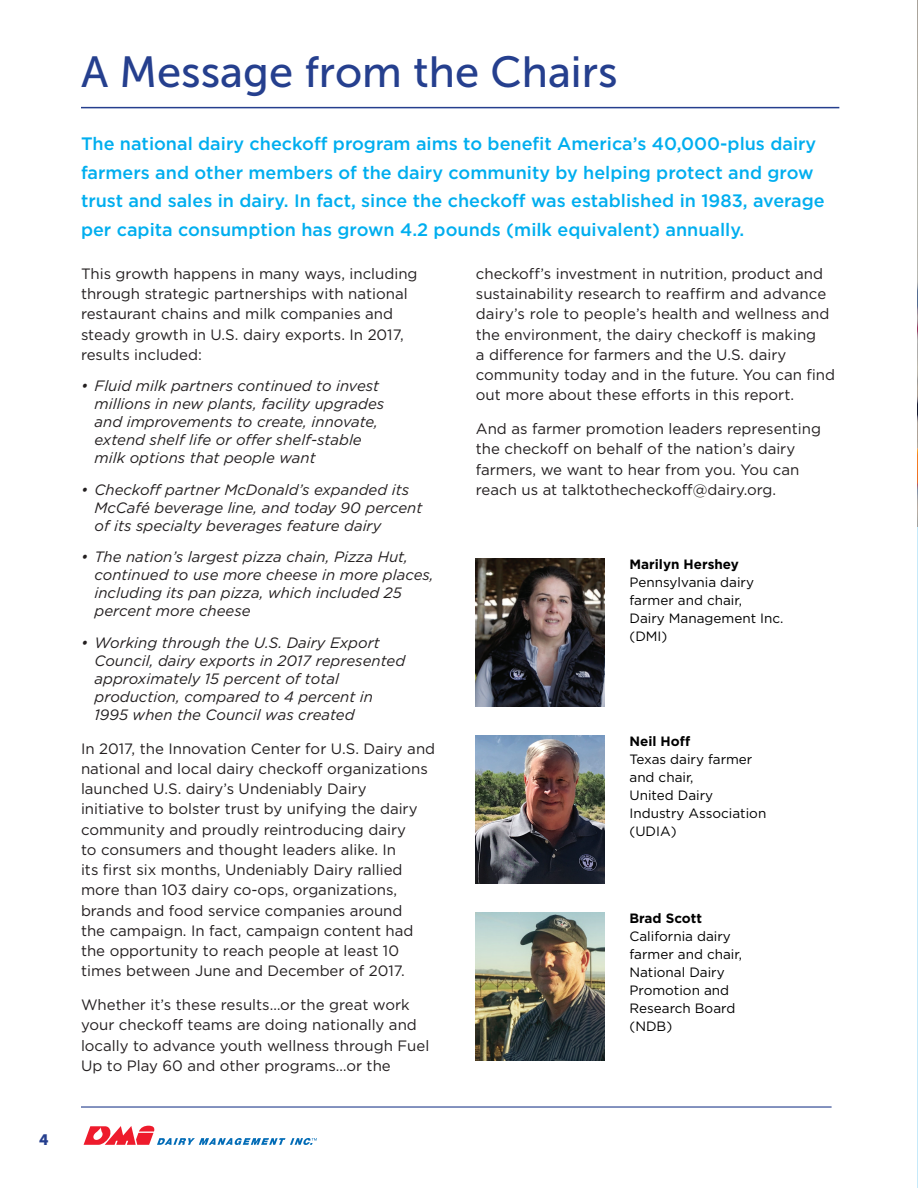
<style>
.page{position:relative;width:918px;height:1188px;background:#fff}
.page>*{position:absolute;margin:0;border:0;box-sizing:border-box;transform-origin:0 0}
.t1{font:43.5px "Museo Sans 500";color:#253f8e}
.t2{font:500 18px/28.5px "Gotham";color:#00aeef}
.t3{font:15px/20.2px "Gotham";color:#231f20}
.t4{font:italic 15px/18px "Gotham";color:#231f20}
.t5{font:15px "Museo Sans 900";color:#253f8e}
.t6{font:13.5px/18px "Gotham";color:#000}
.t7{font:700 13.5px "Gotham";color:#000}
</style>
<div class="page">
<hr style="left:81px;top:1106px;width:751px;height:2px;background:#253f8e">
<svg style="left:84px;top:1126px;width:233px;height:19px"></svg>
<hr style="left:917px;top:495px;width:1px;height:693px;background:#c6eafa">
<hr style="left:81px;top:107px;width:758px;height:1px;background:#253f8e">
<img style="left:476px;top:558px;width:128px;height:149px">
<img style="left:476px;top:735px;width:128px;height:149px">
<img style="left:476px;top:912px;width:128px;height:149px">
<img style="left:917px;top:0;width:1px;height:526px">
<p class="t5" style="left:39px;top:1131px;width:11px">4</p>
<h1 class="t1" style="left:81px;top:48px;width:538px">A Message from the Chairs</h1>
<p class="t2" style="left:81px;top:129px;width:745px">The national dairy checkoff program aims to benefit America’s 40,000-plus dairy farmers and other members of the dairy community by helping protect and grow trust and sales in dairy. In fact, since the checkoff was established in 1983, average per capita consumption has grown 4.2 pounds (milk equivalent) annually.</p>
<p class="t3" style="left:81px;top:263px;width:338px">This growth happens in many ways, including through strategic partnerships with national restaurant chains and milk companies and steady growth in U.S. dairy exports. In 2017, results included:</p>
<p class="t4" style="left:94px;top:377px;width:291px;text-indent:-14px">• Fluid milk partners continued to invest millions in new plants, facility upgrades and improvements to create, innovate, extend shelf life or offer shelf-stable milk options that people want</p>
<p class="t4" style="left:94px;top:481px;width:329px;text-indent:-14px">• Checkoff partner McDonald’s expanded its<br>McCafé beverage line, and today 90 percent of its specialty beverages feature dairy</p>
<p class="t4" style="left:94px;top:548px;width:341px;text-indent:-14px">• The nation’s largest pizza chain, Pizza Hut, continued to use more cheese in more places, including its pan pizza, which included 25 percent more cheese</p>
<p class="t4" style="left:94px;top:634px;width:312px;text-indent:-14px">• Working through the U.S. Dairy Export Council, dairy exports in 2017 represented approximately 15 percent of total production, compared to 4 percent in 1995 when the Council was created</p>
<p class="t3" style="left:81px;top:738px;width:356px">In 2017, the Innovation Center for U.S. Dairy and national and local dairy checkoff organizations launched U.S. dairy’s Undeniably Dairy<br>initiative to bolster trust by unifying the dairy community and proudly reintroducing dairy<br>to consumers and thought leaders alike. In<br>its first six months, Undeniably Dairy rallied more than 103 dairy co-ops, organizations, brands and food service companies around<br>the campaign. In fact, campaign content had the opportunity to reach people at least 10 times between June and December of 2017.</p>
<p class="t3" style="left:81px;top:994px;width:350px">Whether it’s these results…or the great work your checkoff teams are doing nationally and locally to advance youth wellness through Fuel Up to Play 60 and other programs…or the</p>
<p class="t3" style="left:476px;top:263px;width:361px">checkoff’s investment in nutrition, product and sustainability research to reaffirm and advance dairy’s role to people’s health and wellness and the environment, the dairy checkoff is making<br>a difference for farmers and the U.S. dairy community today and in the future. You can find out more about these efforts in this report.</p>
<p class="t3" style="left:476px;top:418px;width:347px">And as farmer promotion leaders representing the checkoff on behalf of the nation’s dairy farmers, we want to hear from you. You can reach us at talktothecheckoff@dairy.org.</p>
<p class="t7" style="left:630px;top:557px;width:111px">Marilyn Hershey</p>
<p class="t6" style="left:630px;top:573px;width:155px">Pennsylvania dairy farmer and chair,<br>Dairy Management Inc. (DMI)</p>
<p class="t7" style="left:630px;top:734px;width:62px">Neil Hoff</p>
<p class="t6" style="left:630px;top:750px;width:138px">Texas dairy farmer and chair,<br>United Dairy<br>Industry Association (UDIA)</p>
<p class="t7" style="left:630px;top:911px;width:74px">Brad Scott</p>
<p class="t6" style="left:630px;top:927px;width:114px">California dairy farmer and chair,<br>National Dairy<br>Promotion and<br>Research Board (NDB)</p>
</div>
